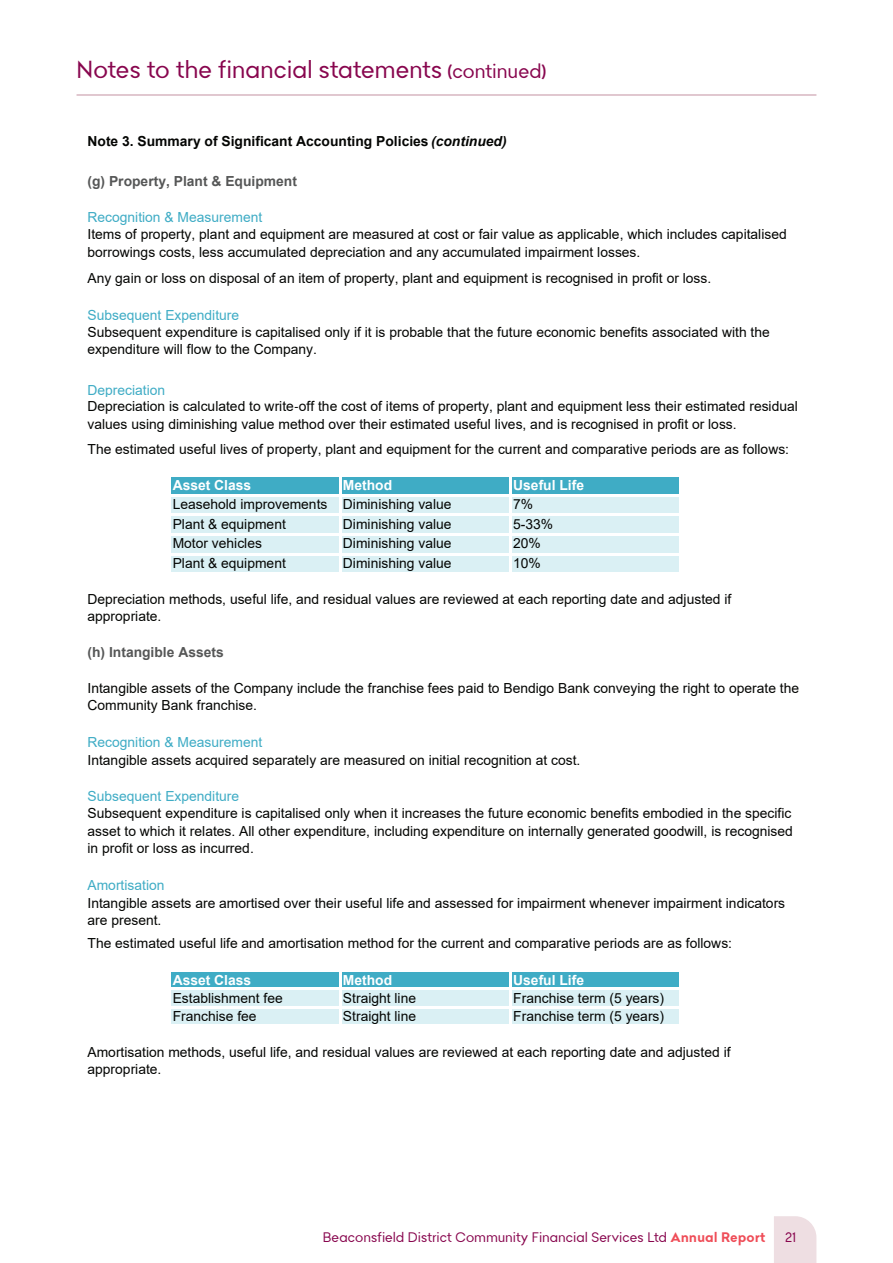
<style>
.page{position:relative;width:893px;height:1263px;background:#fff}
.page>*{position:absolute;margin:0;border:0;box-sizing:border-box;transform-origin:0 0}
.t1{font:24px "Bendigo Sans";letter-spacing:.01em;color:#88064e}
.t2{font:13.8px/17.4px "Arial";color:#040503}
.t3{font:13.8px "Arial";color:#3facc5}
.t4{font:700 13.8px "Arial";color:#040503}
.t5{font:700 13.8px "Arial";color:#fff}
.t6{font:700 13.8px "Arial";color:#565757}
.t7{font:13.5px "Bendigo Sans";letter-spacing:.015em;color:#88064e}
.s1{font-size:19.5px}
.s2{font-style:italic}
.s3{font-family:"Cambria Math"}
.s4{font-weight:700;color:#ef4d58}
</style>
<div class="page">
<div style="left:774px;top:1216px;width:42px;height:47px;background:#eedee2"></div>
<hr style="left:77px;top:95px;width:739px;height:1px;background:#c391a1">
<div style="left:170px;top:476px;width:511px;height:19px;background:#3facc5"></div>
<div style="left:170px;top:495px;width:511px;height:79px;background:#daf0f4"></div>
<div style="left:170px;top:971px;width:511px;height:18px;background:#3facc5"></div>
<div style="left:170px;top:989px;width:511px;height:36px;background:#daf0f4"></div>
<hr style="left:169px;top:474px;width:2px;height:101px;background:#fff">
<hr style="left:339px;top:477px;width:3px;height:98px;background:#fff">
<hr style="left:509px;top:477px;width:3px;height:98px;background:#fff">
<hr style="left:680px;top:477px;width:2px;height:98px;background:#fff">
<hr style="left:169px;top:969px;width:2px;height:57px;background:#fff">
<hr style="left:339px;top:972px;width:3px;height:54px;background:#fff">
<hr style="left:509px;top:972px;width:3px;height:54px;background:#fff">
<hr style="left:680px;top:972px;width:2px;height:54px;background:#fff">
<hr style="left:171px;top:474px;width:511px;height:3px;background:#fff">
<hr style="left:171px;top:494px;width:511px;height:2px;background:#fff">
<hr style="left:171px;top:514px;width:511px;height:2px;background:#fff">
<hr style="left:171px;top:533px;width:511px;height:3px;background:#fff">
<hr style="left:171px;top:553px;width:511px;height:2px;background:#fff">
<hr style="left:171px;top:572px;width:511px;height:3px;background:#fff">
<hr style="left:171px;top:969px;width:511px;height:3px;background:#fff">
<hr style="left:171px;top:988px;width:511px;height:2px;background:#fff">
<hr style="left:171px;top:1006px;width:511px;height:2px;background:#fff">
<hr style="left:171px;top:1024px;width:511px;height:2px;background:#fff">
<h1 class="t1" style="left:77px;top:53px;width:471px">Notes to the financial statements <span class="s1">(continued)</span></h1>
<p class="t4" style="left:88px;top:132px;width:421px">Note 3. Summary of Significant Accounting Policies <span class="s2">(continued)</span></p>
<p class="t6" style="left:88px;top:171px;width:211px">(g) Property, Plant &amp; Equipment</p>
<p class="t3" style="left:88px;top:207px;width:176px">Recognition &amp; Measurement</p>
<p class="t2" style="left:88px;top:225px;width:701px">Items of property, plant and equipment are measured at cost or fair value as applicable, which includes capitalised borrowings costs, less accumulated depreciation and any accumulated impairment losses.</p>
<p class="t2" style="left:88px;top:269px;width:625px">Any gain or loss on disposal of an item of property, plant and equipment is recognised in profit or loss.</p>
<p class="t3" style="left:88px;top:306px;width:153px">Subsequent Expenditure</p>
<p class="t2" style="left:88px;top:323px;width:684px">Subsequent expenditure is capitalised only if it is probable that the future economic benefits associated with the expenditure will flow to the Company.</p>
<p class="t3" style="left:88px;top:381px;width:79px">Depreciation</p>
<p class="t2" style="left:88px;top:398px;width:712px">Depreciation is calculated to write<span class="s3">‐</span>off the cost of items of property, plant and equipment less their estimated residual values using diminishing value method over their estimated useful lives, and is recognised in profit or loss.</p>
<p class="t2" style="left:88px;top:440px;width:703px">The estimated useful lives of property, plant and equipment for the current and comparative periods are as follows:</p>
<p class="t5" style="left:173px;top:475px;width:80px">Asset Class</p>
<p class="t5" style="left:343px;top:475px;width:51px">Method</p>
<p class="t5" style="left:513px;top:475px;width:72px">Useful Life</p>
<p class="t2" style="left:173px;top:495px;width:280px">Leasehold improvements Diminishing value</p>
<p class="t2" style="left:513px;top:495px;width:22px">7%</p>
<p class="t2" style="left:173px;top:515px;width:115px">Plant &amp; equipment</p>
<p class="t2" style="left:343px;top:515px;width:110px">Diminishing value</p>
<p class="t2" style="left:513px;top:515px;width:42px">5-33%</p>
<p class="t2" style="left:173px;top:535px;width:91px">Motor vehicles</p>
<p class="t2" style="left:343px;top:535px;width:110px">Diminishing value</p>
<p class="t2" style="left:513px;top:535px;width:29px">20%</p>
<p class="t2" style="left:173px;top:554px;width:115px">Plant &amp; equipment</p>
<p class="t2" style="left:343px;top:554px;width:110px">Diminishing value</p>
<p class="t2" style="left:513px;top:554px;width:29px">10%</p>
<p class="t2" style="left:88px;top:590px;width:645px">Depreciation methods, useful life, and residual values are reviewed at each reporting date and adjusted if appropriate.</p>
<p class="t6" style="left:88px;top:642px;width:138px">(h) Intangible Assets</p>
<p class="t2" style="left:88px;top:679px;width:713px">Intangible assets of the Company include the franchise fees paid to Bendigo Bank conveying the right to operate the<br>Community Bank franchise.</p>
<p class="t3" style="left:88px;top:733px;width:176px">Recognition &amp; Measurement</p>
<p class="t2" style="left:88px;top:751px;width:494px">Intangible assets acquired separately are measured on initial recognition at cost.</p>
<p class="t3" style="left:88px;top:786px;width:153px">Subsequent Expenditure</p>
<p class="t2" style="left:88px;top:805px;width:707px;text-align:justify">Subsequent expenditure is capitalised only when it increases the future economic benefits embodied in the specific asset to which it relates. All other expenditure, including expenditure on internally generated goodwill, is recognised in profit or loss as incurred.</p>
<p class="t3" style="left:88px;top:876px;width:78px">Amortisation</p>
<p class="t2" style="left:88px;top:894px;width:699px">Intangible assets are amortised over their useful life and assessed for impairment whenever impairment indicators are present.</p>
<p class="t2" style="left:88px;top:935px;width:646px">The estimated useful life and amortisation method for the current and comparative periods are as follows:</p>
<p class="t5" style="left:173px;top:970px;width:80px">Asset Class</p>
<p class="t5" style="left:343px;top:970px;width:51px">Method</p>
<p class="t5" style="left:513px;top:970px;width:72px">Useful Life</p>
<p class="t2" style="left:173px;top:989px;width:112px">Establishment fee</p>
<p class="t2" style="left:343px;top:989px;width:75px">Straight line</p>
<p class="t2" style="left:513px;top:989px;width:152px">Franchise term (5 years)</p>
<p class="t2" style="left:173px;top:1007px;width:85px">Franchise fee</p>
<p class="t2" style="left:343px;top:1007px;width:75px">Straight line</p>
<p class="t2" style="left:513px;top:1007px;width:152px">Franchise term (5 years)</p>
<p class="t2" style="left:88px;top:1043px;width:644px">Amortisation methods, useful life, and residual values are reviewed at each reporting date and adjusted if appropriate.</p>
<p class="t7" style="left:323px;top:1228px;width:444px">Beaconsfield District Community Financial Services Ltd <span class="s4">Annual Report</span></p>
<p class="t7" style="left:786px;top:1228px;width:12px">21</p>
</div>
